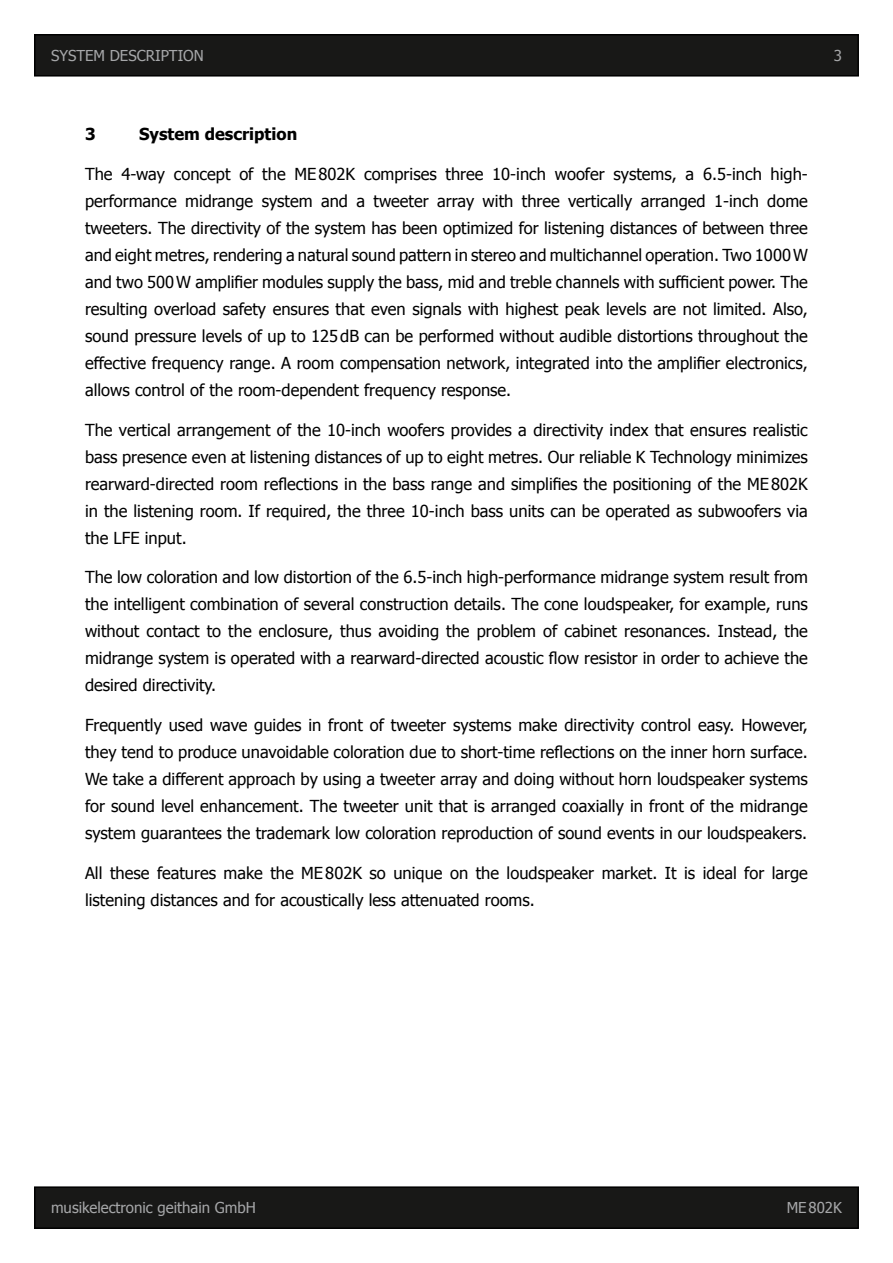
<style>
.page{position:relative;width:893px;height:1263px;background:#fff}
.page>*{position:absolute;margin:0;border:0;box-sizing:border-box;transform-origin:0 0}
.t1{font:16.5px/27px "Tahoma";color:#000;text-align:justify}
.t2{font:700 16.5px "Tahoma";color:#000}
.t3{font:15px "Tahoma";color:#a6a7a9}
</style>
<div class="page">
<div style="left:35px;top:35px;width:823px;height:41px;background:#181817"></div>
<div style="left:34px;top:34px;width:825px;height:43px;border:2px solid #000"></div>
<div style="left:35px;top:1187px;width:823px;height:41px;background:#181817"></div>
<div style="left:34px;top:1186px;width:825px;height:43px;border:2px solid #000"></div>
<p class="t3" style="left:51px;top:46px;width:154px">SYSTEM DESCRIPTION</p>
<p class="t3" style="left:834px;top:45px;width:10px">3</p>
<p class="t2" style="left:85px;top:123px;width:12px">3</p>
<p class="t2" style="left:139px;top:123px;width:160px">System description</p>
<p class="t1" style="left:85px;top:160px;width:724px">The 4-way concept of the ME802K comprises three 10-inch woofer systems, a 6.5-inch high&shy;performance midrange system and a tweeter array with three vertically arranged 1-inch dome tweeters. The directivity of the system has been optimized for listening distances of between three and eight metres, rendering a natural sound pattern in stereo and multichannel operation. Two 1000W and two 500W amplifier modules supply the bass, mid and treble channels with sufficient power. The resulting overload safety ensures that even signals with highest peak levels are not limited. Also, sound pressure levels of up to 125dB can be performed without audible distortions throughout the effective frequency range. A room compensation network, integrated into the amplifier electronics, allows control of the room-dependent frequency response.</p>
<p class="t1" style="left:85px;top:415px;width:724px">The vertical arrangement of the 10-inch woofers provides a directivity index that ensures realistic bass presence even at listening distances of up to eight metres. Our reliable K Technology minimizes rearward-directed room reflections in the bass range and simplifies the positioning of the ME802K in the listening room. If required, the three 10-inch bass units can be operated as subwoofers via the LFE input.</p>
<p class="t1" style="left:85px;top:563px;width:724px">The low coloration and low distortion of the 6.5-inch high-performance midrange system result from the intelligent combination of several construction details. The cone loudspeaker, for example, runs without contact to the enclosure, thus avoiding the problem of cabinet resonances. Instead, the midrange system is operated with a rearward-directed acoustic flow resistor in order to achieve the desired directivity.</p>
<p class="t1" style="left:85px;top:711px;width:724px">Frequently used wave guides in front of tweeter systems make directivity control easy. However, they tend to produce unavoidable coloration due to short-time reflections on the inner horn surface.<br>We take a different approach by using a tweeter array and doing without horn loudspeaker systems for sound level enhancement. The tweeter unit that is arranged coaxially in front of the midrange system guarantees the trademark low coloration reproduction of sound events in our loudspeakers.</p>
<p class="t1" style="left:85px;top:859px;width:724px">All these features make the ME802K so unique on the loudspeaker market. It is ideal for large listening distances and for acoustically less attenuated rooms.</p>
<p class="t3" style="left:51px;top:1198px;width:206px">musikelectronic geithain GmbH</p>
<p class="t3" style="left:787px;top:1198px;width:57px">ME802K</p>
</div>
